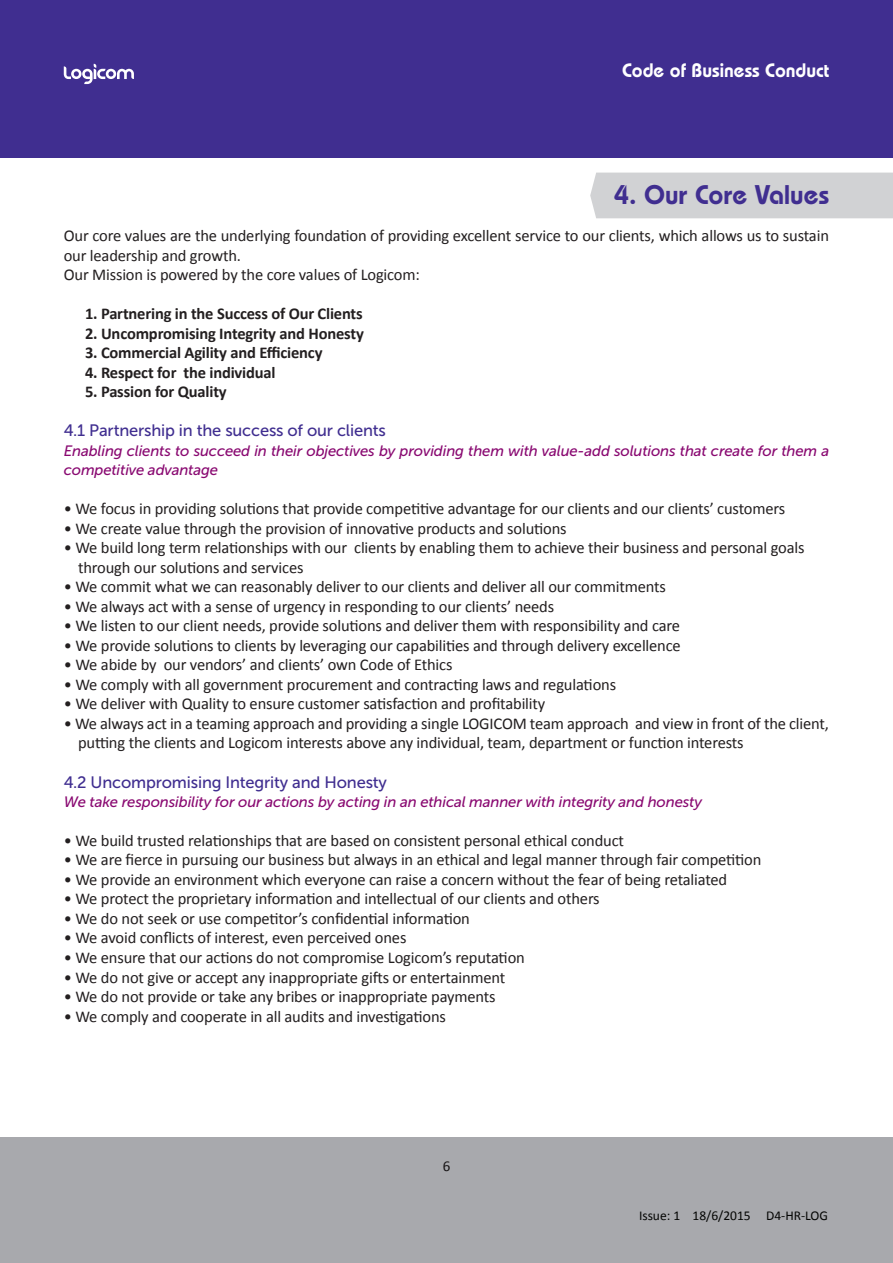
<style>
.page{position:relative;width:893px;height:1263px;background:#fff}
.page>*{position:absolute;margin:0;border:0;box-sizing:border-box;transform-origin:0 0}
.t1{font:600 27px "Bauhaus Std";color:#402e90}
.t2{font:600 19.5px "Bauhaus Std";color:#fff}
.t3{font:16.5px/19.5px "Calibri";letter-spacing:-.01em;color:#231f20}
.t4{font:700 16.5px "Calibri";letter-spacing:-.01em;color:#231f20}
.t5{font:16.5px "Museo Sans 500";letter-spacing:-.01em;color:#402e90}
.t6{font:italic 15px/19.5px "Museo Sans 500";letter-spacing:-.01em;color:#890971}
.t7{font:15px "Calibri";color:#231f20}
.t8{font:13.5px "Calibri";color:#040503}
</style>
<div class="page">
<div style="left:0;top:0;width:893px;height:157px;background:#402e90"></div>
<div style="left:0;top:1137px;width:893px;height:126px;background:#a8a9ad"></div>
<svg style="left:64px;top:64px;width:70px;height:20px"></svg>
<div style="left:590px;top:173px;width:303px;height:45px;background:#d1d2d4"></div>
<p class="t2" style="left:622px;top:59px;width:209px">Code of Business Conduct</p>
<h1 class="t1" style="left:614px;top:178px;width:217px">4. Our Core Values</h1>
<p class="t3" style="left:64px;top:225px;width:767px">Our core values are the underlying foundation of providing excellent service to our clients, which allows us to sustain our leadership and growth.<br>Our Mission is powered by the core values of Logicom:</p>
<p class="t4" style="left:85px;top:304px;width:279px">1. Partnering in the Success of Our Clients</p>
<p class="t4" style="left:85px;top:323px;width:280px">2. Uncompromising Integrity and Honesty</p>
<p class="t4" style="left:85px;top:343px;width:239px">3. Commercial Agility and Efficiency</p>
<p class="t4" style="left:85px;top:362px;width:192px">4. Respect for the individual</p>
<p class="t4" style="left:85px;top:382px;width:143px">5. Passion for Quality</p>
<p class="t5" style="left:64px;top:422px;width:324px">4.1 Partnership in the success of our clients</p>
<p class="t6" style="left:64px;top:441px;width:767px">Enabling clients to succeed in their objectives by providing them with value-add solutions that create for them a competitive advantage</p>
<p class="t3" style="left:64px;top:498px;width:723px">• We focus in providing solutions that provide competitive advantage for our clients and our clients’ customers</p>
<p class="t3" style="left:64px;top:518px;width:504px">• We create value through the provision of innovative products and solutions</p>
<p class="t3" style="left:78px;top:537px;width:728px;text-indent:-14px">• We build long term relationships with our clients by enabling them to achieve their business and personal goals through our solutions and services</p>
<p class="t3" style="left:64px;top:576px;width:604px">• We commit what we can reasonably deliver to our clients and deliver all our commitments</p>
<p class="t3" style="left:64px;top:596px;width:492px">• We always act with a sense of urgency in responding to our clients’ needs</p>
<p class="t3" style="left:64px;top:615px;width:618px">• We listen to our client needs, provide solutions and deliver them with responsibility and care</p>
<p class="t3" style="left:64px;top:635px;width:618px">• We provide solutions to clients by leveraging our capabilities and through delivery excellence</p>
<p class="t3" style="left:64px;top:654px;width:390px">• We abide by our vendors’ and clients’ own Code of Ethics</p>
<p class="t3" style="left:64px;top:674px;width:554px">• We comply with all government procurement and contracting laws and regulations</p>
<p class="t3" style="left:64px;top:693px;width:483px">• We deliver with Quality to ensure customer satisfaction and profitability</p>
<p class="t3" style="left:78px;top:713px;width:752px;text-indent:-14px">• We always act in a teaming approach and providing a single LOGICOM team approach and view in front of the client, putting the clients and Logicom interests above any individual, team, department or function interests</p>
<p class="t5" style="left:64px;top:773px;width:325px">4.2 Uncompromising Integrity and Honesty</p>
<p class="t6" style="left:64px;top:792px;width:640px">We take responsibility for our actions by acting in an ethical manner with integrity and honesty</p>
<p class="t3" style="left:64px;top:830px;width:562px">• We build trusted relationships that are based on consistent personal ethical conduct</p>
<p class="t3" style="left:64px;top:849px;width:699px">• We are fierce in pursuing our business but always in an ethical and legal manner through fair competition</p>
<p class="t3" style="left:64px;top:869px;width:665px">• We provide an environment which everyone can raise a concern without the fear of being retaliated</p>
<p class="t3" style="left:64px;top:888px;width:537px">• We protect the proprietary information and intellectual of our clients and others</p>
<p class="t3" style="left:64px;top:908px;width:408px">• We do not seek or use competitor’s confidential information</p>
<p class="t3" style="left:64px;top:927px;width:344px">• We avoid conflicts of interest, even perceived ones</p>
<p class="t3" style="left:64px;top:947px;width:463px">• We ensure that our actions do not compromise Logicom’s reputation</p>
<p class="t3" style="left:64px;top:966px;width:443px">• We do not give or accept any inappropriate gifts or entertainment</p>
<p class="t3" style="left:64px;top:986px;width:433px">• We do not provide or take any bribes or inappropriate payments</p>
<p class="t3" style="left:64px;top:1005px;width:384px">• We comply and cooperate in all audits and investigations</p>
<p class="t7" style="left:443px;top:1157px;width:9px">6</p>
<p class="t8" style="left:639px;top:1207px;width:191px">Issue: 1 18/6/2015 D4-HR-LOG</p>
</div>
